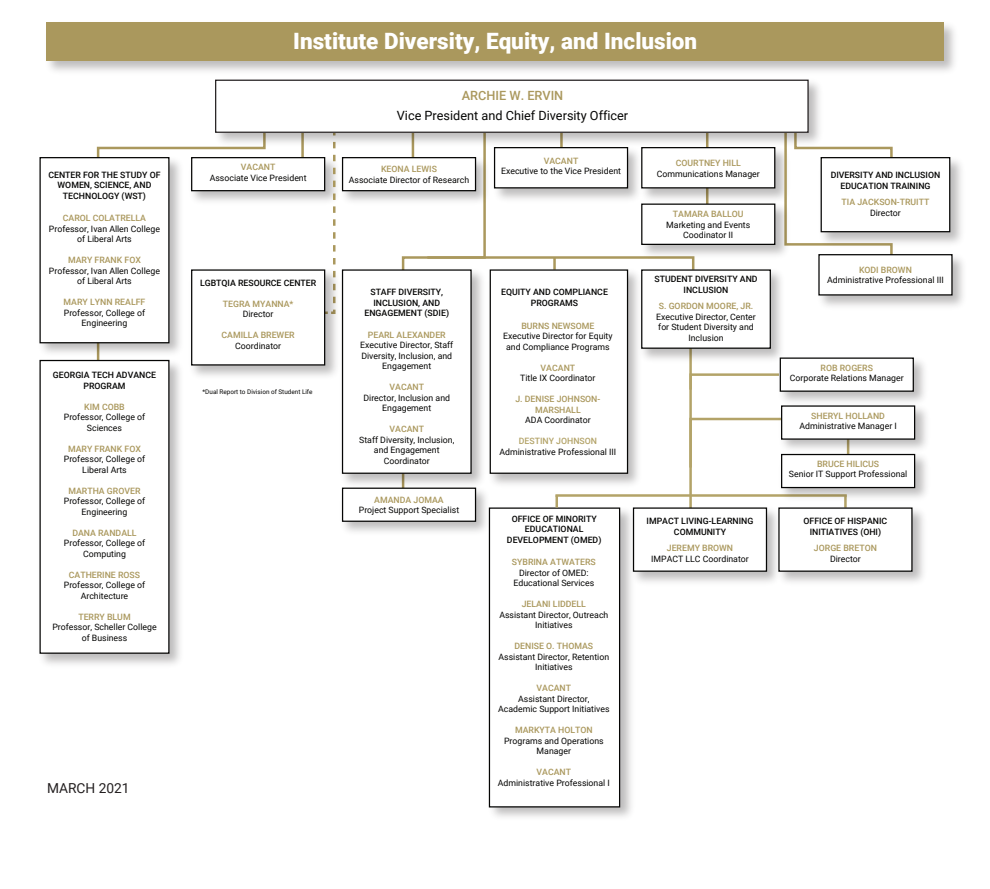
<style>
.page{position:relative;width:990px;height:889px;background:#fff}
.page>*{position:absolute;margin:0;border:0;box-sizing:border-box;transform-origin:0 0}
.t1{font:900 22.5px "Roboto";color:#fff}
.t2{font:13.75px "Roboto";color:#231f20}
.t3{font:12.75px "Roboto";color:#050504}
.t4{font:500 12.75px "Roboto";color:#aa985d}
.t5{font:8.75px/10.5px "Roboto";color:#050504;text-align:center}
.t6{font:500 8.75px/10.5px "Roboto";color:#aa985d;text-align:center}
.t7{font:500 8.75px/10.5px "Roboto";color:#050504;text-align:center}
.t8{font:500 8.75px "Roboto";color:#b3a368}
.t9{font:6.38px "Roboto";color:#050504}
</style>
<div class="page">
<img style="left:638px;top:507px;width:135px;height:75px">
<div style="left:633px;top:507px;width:134px;height:64px;background:#fff"></div>
<img style="left:341px;top:384px;width:60px;height:97px">
<div style="left:342px;top:269px;width:130px;height:204px;background:#fff;border:1px solid #050504"></div>
<img style="left:488px;top:507px;width:150px;height:310px">
<div style="left:489px;top:507px;width:131px;height:300px;background:#fff;border:1px solid #050504"></div>
<img style="left:894px;top:360px;width:31px;height:40px">
<div style="left:780px;top:357px;width:134px;height:34px;background:#fff;border:1px solid #050504"></div>
<img style="left:894px;top:400px;width:32px;height:48px">
<div style="left:781px;top:405px;width:134px;height:34px;background:#fff;border:1px solid #050504"></div>
<img style="left:894px;top:448px;width:32px;height:50px">
<div style="left:781px;top:453px;width:134px;height:35px;background:#fff;border:1px solid #050504"></div>
<img style="left:773px;top:510px;width:151px;height:72px">
<div style="left:778px;top:507px;width:135px;height:64px;background:#fff"></div>
<img style="left:46px;top:22px;width:909px;height:49px">
<div style="left:47px;top:22px;width:897px;height:39px;background:#aa985d"></div>
<img style="left:267px;top:151px;width:58px;height:50px">
<div style="left:191px;top:157px;width:134px;height:34px;background:#fff;border:1px solid #050504"></div>
<svg style="left:325px;top:154px;width:11px;height:110px"></svg>
<div style="left:342px;top:157px;width:134px;height:34px;background:#fff;border:1px solid #050504"></div>
<img style="left:341px;top:481px;width:153px;height:59px">
<div style="left:342px;top:487px;width:134px;height:34px;background:#fff;border:1px solid #050504"></div>
<img style="left:191px;top:264px;width:152px;height:120px">
<div style="left:191px;top:269px;width:134px;height:96px;background:#fff;border:1px solid #050504"></div>
<svg style="left:96px;top:146px;width:171px;height:217px"></svg>
<svg style="left:401px;top:146px;width:493px;height:361px"></svg>
<img style="left:209px;top:79px;width:618px;height:72px">
<div style="left:216px;top:80px;width:592px;height:52px;background:#fff"></div>
<div style="left:215px;top:80px;width:594px;height:53px;border:1px solid #231f20"></div>
<img style="left:39px;top:151px;width:149px;height:203px">
<div style="left:39px;top:157px;width:131px;height:186px;background:#fff;border:1px solid #050504"></div>
<img style="left:39px;top:354px;width:149px;height:311px">
<div style="left:39px;top:360px;width:131px;height:293px;background:#fff"></div>
<img style="left:816px;top:151px;width:145px;height:97px">
<div style="left:821px;top:157px;width:129px;height:75px;background:#fff;border:1px solid #050504"></div>
<img style="left:636px;top:198px;width:157px;height:65px">
<div style="left:641px;top:203px;width:134px;height:42px;background:#fff;border:1px solid #050504"></div>
<img style="left:812px;top:248px;width:151px;height:65px">
<div style="left:818px;top:254px;width:135px;height:41px;background:#fff;border:1px solid #050504"></div>
<h1 class="t1" style="left:293px;top:26px;width:405px">Institute Diversity, Equity, and Inclusion</h1>
<p class="t6" style="left:241px;top:161px;width:36px">VACANT</p>
<p class="t7" style="left:48px;top:169px;width:114px">CENTER FOR THE STUDY OF</p>
<p class="t5" style="left:210px;top:172px;width:98px">Associate Vice President</p>
<p class="t7" style="left:58px;top:179px;width:95px">WOMEN, SCIENCE, AND<br>TECHNOLOGY (WST)</p>
<p class="t6" style="left:63px;top:212px;width:85px">CAROL COLATRELLA</p>
<p class="t5" style="left:49px;top:223px;width:113px">Professor, Ivan Allen College of Liberal Arts</p>
<p class="t6" style="left:68px;top:254px;width:74px">MARY FRANK FOX</p>
<p class="t5" style="left:49px;top:265px;width:113px">Professor, Ivan Allen College of Liberal Arts</p>
<p class="t6" style="left:64px;top:296px;width:83px">MARY LYNN REALFF</p>
<p class="t5" style="left:64px;top:307px;width:83px">Professor, College of<br>Engineering</p>
<p class="t7" style="left:200px;top:277px;width:118px">LGBTQIA RESOURCE CENTER</p>
<p class="t6" style="left:223px;top:298px;width:72px">TEGRA MYANNA*</p>
<p class="t5" style="left:243px;top:308px;width:32px">Director</p>
<p class="t6" style="left:222px;top:329px;width:75px">CAMILLA BREWER</p>
<p class="t5" style="left:235px;top:340px;width:48px">Coordinator</p>
<p class="t7" style="left:53px;top:369px;width:105px">GEORGIA TECH ADVANCE<br>PROGRAM</p>
<p class="t6" style="left:84px;top:401px;width:42px">KIM COBB</p>
<p class="t5" style="left:64px;top:411px;width:83px">Professor, College of<br>Sciences</p>
<p class="t6" style="left:68px;top:443px;width:74px">MARY FRANK FOX</p>
<p class="t5" style="left:64px;top:453px;width:83px">Professor, College of<br>Liberal Arts</p>
<p class="t6" style="left:69px;top:485px;width:73px">MARTHA GROVER</p>
<p class="t5" style="left:64px;top:495px;width:83px">Professor, College of<br>Engineering</p>
<p class="t6" style="left:72px;top:527px;width:66px">DANA RANDALL</p>
<p class="t5" style="left:64px;top:537px;width:83px">Professor, College of<br>Computing</p>
<p class="t6" style="left:69px;top:569px;width:73px">CATHERINE ROSS</p>
<p class="t5" style="left:64px;top:579px;width:83px">Professor, College of<br>Architecture</p>
<p class="t6" style="left:78px;top:611px;width:54px">TERRY BLUM</p>
<p class="t5" style="left:52px;top:621px;width:106px">Professor, Scheller College of Business</p>
<p class="t9" style="left:203px;top:387px;width:112px">*Dual Report to Division of Student Life</p>
<h2 class="t2" style="left:47px;top:778px;width:84px">MARCH 2021</h2>
<h3 class="t4" style="left:462px;top:86px;width:103px">ARCHIE W. ERVIN</h3>
<h3 class="t3" style="left:397px;top:106px;width:233px">Vice President and Chief Diversity Officer</h3>
<p class="t6" style="left:381px;top:163px;width:57px">KEONA LEWIS</p>
<p class="t5" style="left:349px;top:174px;width:122px">Associate Director of Research</p>
<p class="t6" style="left:544px;top:155px;width:36px">VACANT</p>
<p class="t5" style="left:501px;top:165px;width:121px">Executive to the Vice President</p>
<p class="t7" style="left:364px;top:286px;width:86px">STAFF DIVERSITY,<br>INCLUSION, AND<br>ENGAGEMENT (SDIE)</p>
<p class="t6" style="left:368px;top:329px;width:79px">PEARL ALEXANDER</p>
<p class="t5" style="left:360px;top:339px;width:94px">Executive Director, Staff<br>Diversity, Inclusion, and<br>Engagement</p>
<p class="t6" style="left:390px;top:381px;width:36px">VACANT</p>
<p class="t5" style="left:363px;top:392px;width:88px">Director, Inclusion and<br>Engagement</p>
<p class="t6" style="left:390px;top:423px;width:36px">VACANT</p>
<p class="t5" style="left:359px;top:434px;width:97px">Staff Diversity, Inclusion, and Engagement<br>Coordinator</p>
<p class="t6" style="left:374px;top:494px;width:71px">AMANDA JOMAA</p>
<p class="t5" style="left:359px;top:504px;width:102px">Project Support Specialist</p>
<p class="t7" style="left:501px;top:286px;width:108px">EQUITY AND COMPLIANCE<br>PROGRAMS</p>
<p class="t6" style="left:521px;top:320px;width:75px">BURNS NEWSOME</p>
<p class="t5" style="left:503px;top:330px;width:111px">Executive Director for Equity and Compliance Programs</p>
<p class="t6" style="left:541px;top:362px;width:36px">VACANT</p>
<p class="t5" style="left:520px;top:372px;width:77px">Title IX Coordinator</p>
<p class="t6" style="left:515px;top:393px;width:86px">J. DENISE JOHNSON-<br>MARSHALL</p>
<p class="t5" style="left:525px;top:414px;width:67px">ADA Coordinator</p>
<p class="t8" style="left:519px;top:435px;width:80px">DESTINY JOHNSON</p>
<p class="t5" style="left:500px;top:446px;width:118px">Administrative Professional III</p>
<p class="t7" style="left:507px;top:512px;width:96px">OFFICE OF MINORITY<br>EDUCATIONAL<br>DEVELOPMENT (OMED)</p>
<p class="t6" style="left:512px;top:556px;width:85px">SYBRINA ATWATERS</p>
<p class="t5" style="left:513px;top:566px;width:82px">Director of OMED:<br>Educational Services</p>
<p class="t6" style="left:522px;top:598px;width:66px">JELANI LIDDELL</p>
<p class="t5" style="left:499px;top:608px;width:111px">Assistant Director, Outreach<br>Initiatives</p>
<p class="t6" style="left:515px;top:640px;width:80px">DENISE O. THOMAS</p>
<p class="t5" style="left:499px;top:650px;width:112px">Assistant Director, Retention<br>Initiatives</p>
<p class="t6" style="left:537px;top:682px;width:36px">VACANT</p>
<p class="t5" style="left:498px;top:692px;width:113px">Assistant Director,<br>Academic Support Initiatives</p>
<p class="t6" style="left:515px;top:724px;width:79px">MARKYTA HOLTON</p>
<p class="t5" style="left:504px;top:734px;width:101px">Programs and Operations<br>Manager</p>
<p class="t6" style="left:537px;top:766px;width:36px">VACANT</p>
<p class="t5" style="left:498px;top:776px;width:114px">Administrative Professional I</p>
<p class="t6" style="left:676px;top:157px;width:67px">COURTNEY HILL</p>
<p class="t5" style="left:657px;top:168px;width:105px">Communications Manager</p>
<p class="t6" style="left:673px;top:208px;width:72px">TAMARA BALLOU</p>
<p class="t5" style="left:666px;top:219px;width:86px">Marketing and Events<br>Coodinator II</p>
<p class="t7" style="left:654px;top:273px;width:105px">STUDENT DIVERSITY AND<br>INCLUSION</p>
<p class="t6" style="left:659px;top:300px;width:96px">S. GORDON MOORE, JR.</p>
<p class="t5" style="left:656px;top:311px;width:101px">Executive Director, Center for Student Diversity and<br>Inclusion</p>
<p class="t7" style="left:647px;top:515px;width:108px">IMPACT LIVING-LEARNING<br>COMMUNITY</p>
<p class="t6" style="left:667px;top:542px;width:68px">JEREMY BROWN</p>
<p class="t5" style="left:651px;top:553px;width:99px">IMPACT LLC Coordinator</p>
<p class="t7" style="left:831px;top:169px;width:111px">DIVERSITY AND INCLUSION<br>EDUCATION TRAINING</p>
<p class="t6" style="left:842px;top:196px;width:89px">TIA JACKSON-TRUITT</p>
<p class="t5" style="left:870px;top:207px;width:32px">Director</p>
<p class="t6" style="left:859px;top:264px;width:54px">KODI BROWN</p>
<p class="t5" style="left:827px;top:274px;width:118px">Administrative Professional III</p>
<p class="t6" style="left:821px;top:362px;width:54px">ROB ROGERS</p>
<p class="t5" style="left:790px;top:372px;width:115px">Corporate Relations Manager</p>
<p class="t6" style="left:811px;top:410px;width:75px">SHERYL HOLLAND</p>
<p class="t5" style="left:799px;top:420px;width:99px">Administrative Manager I</p>
<p class="t6" style="left:817px;top:458px;width:64px">BRUCE HILICUS</p>
<p class="t5" style="left:789px;top:468px;width:120px">Senior IT Support Professional</p>
<p class="t7" style="left:804px;top:515px;width:85px">OFFICE OF HISPANIC<br>INITIATIVES (OHI)</p>
<p class="t6" style="left:814px;top:542px;width:64px">JORGE BRETON</p>
<p class="t5" style="left:830px;top:553px;width:32px">Director</p>
</div>
